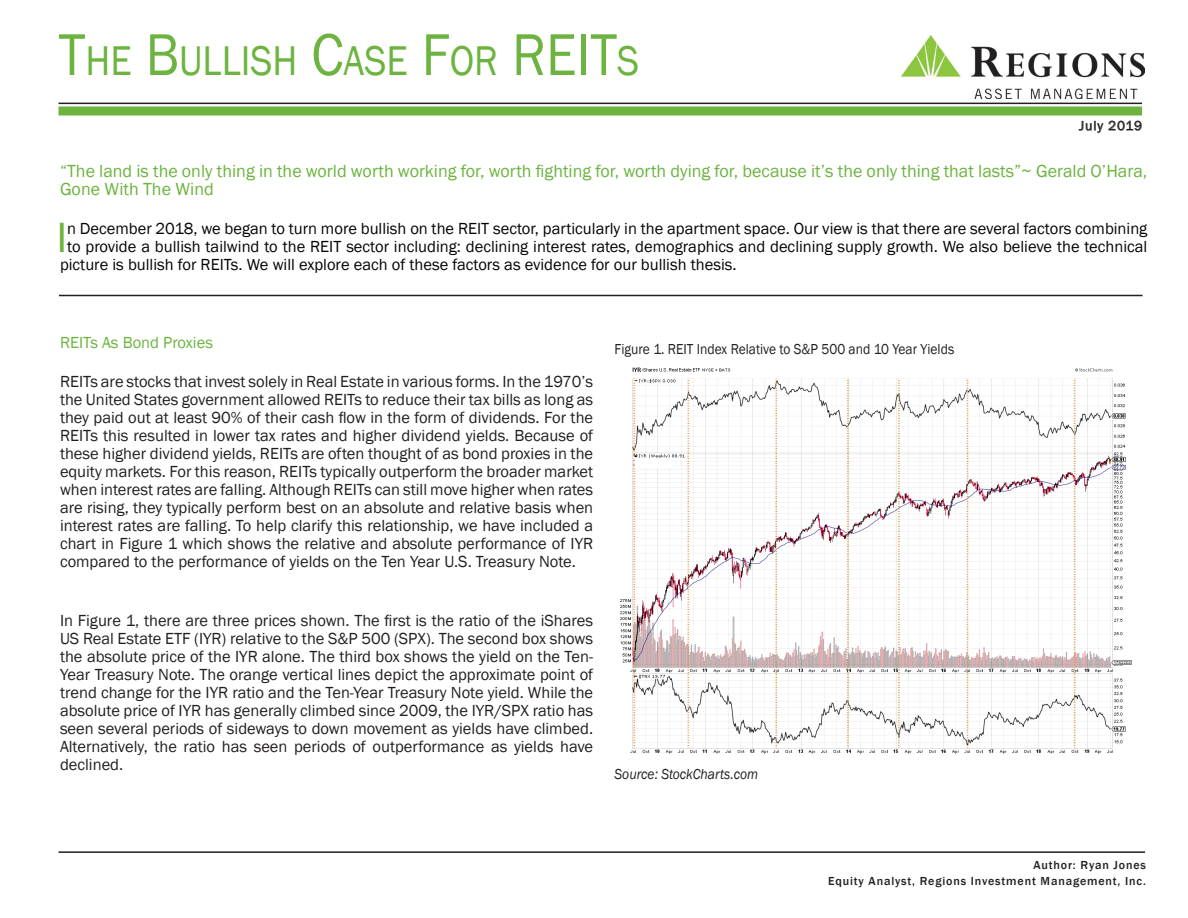
<style>
.page{position:relative;width:1188px;height:918px;background:#fff}
.page>*{position:absolute;margin:0;border:0;box-sizing:border-box;transform-origin:0 0}
.t1{font:43.5px "Franklin Gothic";color:#6cb43f}
.t2{font:42.75px "Franklin Gothic";color:#6cb43f;scale:.91 1}
.t3{font:18px/18px "Franklin Gothic";color:#6cb43f}
.t4{font:16.5px/18px "Franklin Gothic";color:#231f20;text-align:justify}
.t5{font:16.5px "Franklin Gothic";color:#040503}
.t6{font:16.5px "Franklin Gothic";color:#6cb43f}
.t7{font:14.85px "Franklin Gothic";color:#231f20;scale:.91 1}
.t8{font:italic 14.85px "Franklin Gothic";color:#231f20;scale:.91 1}
.t9{font:13.5px "Franklin Gothic";letter-spacing:.07em;color:#231f20}
.t10{font:500 12px "Franklin Gothic";letter-spacing:.07em;color:#231f20}
.s1{font-size:61.05px}
</style>
<div class="page">
<img style="left:902px;top:36px;width:242px;height:62px">
<hr style="left:58px;top:103px;width:1084px;height:1px;background:#231f20">
<div style="left:58px;top:106px;width:1084px;height:10px;background:#6cb43f"></div>
<svg style="left:1079px;top:121px;width:24px;height:12px"></svg>
<svg style="left:1109px;top:121px;width:33px;height:10px"></svg>
<hr style="left:58px;top:851px;width:1087px;height:2px;background:#231f20">
<img style="left:620px;top:367px;width:512px;height:387px">
<hr style="left:629px;top:374px;width:491px;height:4px;background:#fff">
<div style="left:635px;top:459px;width:37px;height:9px;background:#fff"></div>
<hr style="left:59px;top:295px;width:1084px;height:1px;background:#231f20">
<p class="t2" style="left:58px;top:34px;width:640px"><span class="s1">T</span>HE <span class="s1">B</span>ULLISH <span class="s1">C</span>ASE <span class="s1">F</span>OR <span class="s1">REIT</span>S</p>
<p class="t9" style="left:1079px;top:117px;width:64px">July 2019</p>
<p class="t3" style="left:60px;top:163px;width:1089px">“The land is the only thing in the world worth working for, worth fighting for, worth dying for, because it’s the only thing that lasts”~ Gerald O’Hara,<br>Gone With The Wind</p>
<p class="t1" style="left:56px;top:211px;width:12px">I</p>
<p class="t5" style="left:67px;top:219px;width:1082px">n December 2018, we began to turn more bullish on the REIT sector, particularly in the apartment space. Our view is that there are several factors combining</p>
<p class="t5" style="left:67px;top:237px;width:1082px">to provide a bullish tailwind to the REIT sector including: declining interest rates, demographics and declining supply growth. We also believe the technical</p>
<p class="t5" style="left:60px;top:255px;width:678px">picture is bullish for REITs. We will explore each of these factors as evidence for our bullish thesis.</p>
<p class="t6" style="left:60px;top:333px;width:155px">REITs As Bond Proxies</p>
<p class="t4" style="left:60px;top:373px;width:535px">REITs are stocks that invest solely in Real Estate in various forms. In the 1970’s the United States government allowed REITs to reduce their tax bills as long as they paid out at least 90% of their cash flow in the form of dividends. For the REITs this resulted in lower tax rates and higher dividend yields. Because of these higher dividend yields, REITs are often thought of as bond proxies in the equity markets. For this reason, REITs typically outperform the broader market when interest rates are falling. Although REITs can still move higher when rates are rising, they typically perform best on an absolute and relative basis when interest rates are falling. To help clarify this relationship, we have included a chart in Figure 1 which shows the relative and absolute performance of IYR compared to the performance of yields on the Ten Year U.S. Treasury Note.</p>
<p class="t4" style="left:60px;top:612px;width:535px">In Figure 1, there are three prices shown. The first is the ratio of the iShares US Real Estate ETF (IYR) relative to the S&amp;P 500 (SPX). The second box shows the absolute price of the IYR alone. The third box shows the yield on the Ten-Year Treasury Note. The orange vertical lines depict the approximate point of trend change for the IYR ratio and the Ten-Year Treasury Note yield. While the absolute price of IYR has generally climbed since 2009, the IYR/SPX ratio has seen several periods of sideways to down movement as yields have climbed.<br>Alternatively, the ratio has seen periods of outperformance as yields have declined.</p>
<p class="t7" style="left:615px;top:340px;width:375px">Figure 1. REIT Index Relative to S&amp;P 500 and 10 Year Yields</p>
<p class="t8" style="left:615px;top:765px;width:159px">Source: StockCharts.com</p>
<p class="t10" style="left:1033px;top:857px;width:114px">Author: Ryan Jones</p>
<p class="t10" style="left:828px;top:874px;width:319px">Equity Analyst, Regions Investment Management, Inc.</p>
</div>
